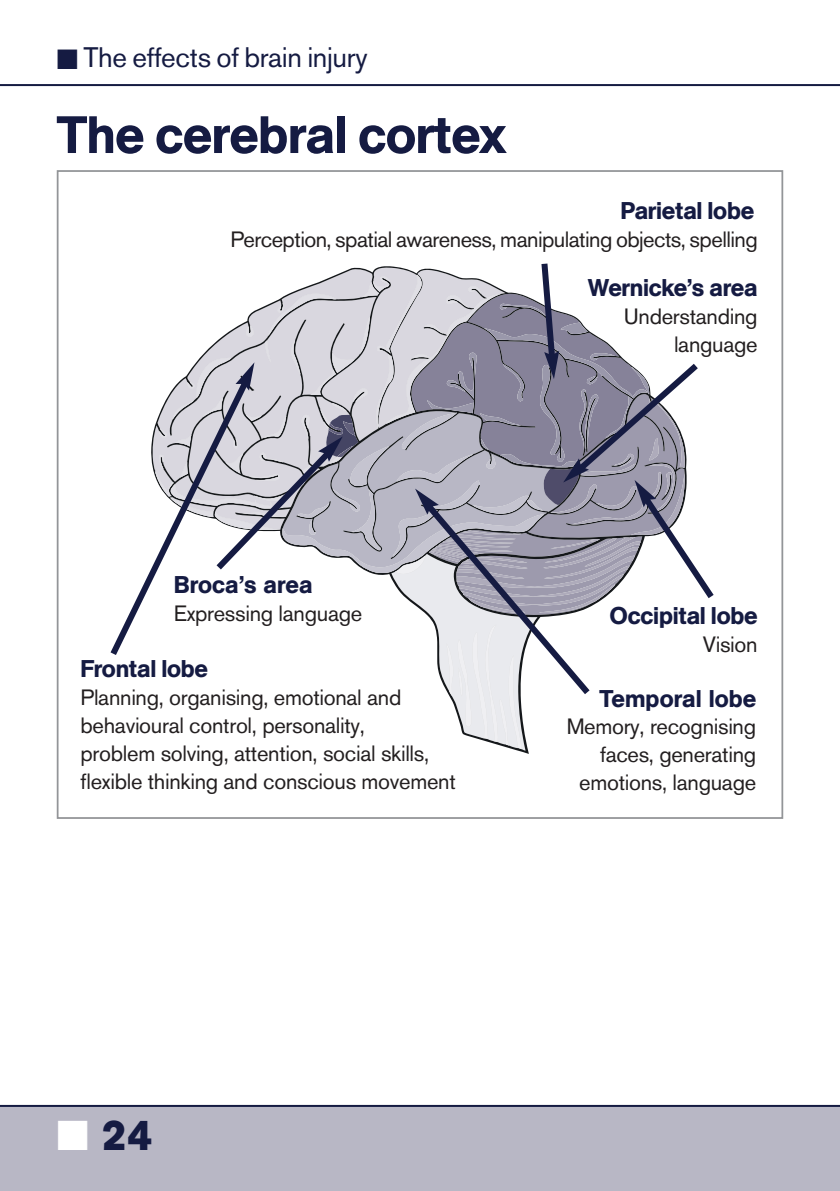
<style>
.page{position:relative;width:840px;height:1191px;background:#fff}
.page>*{position:absolute;margin:0;border:0;box-sizing:border-box;transform-origin:0 0}
.t1{font:500 52px "AG Book BQ";letter-spacing:-.01em;color:#151b42}
.t2{font:700 42px "AG Book BQ";color:#151b42}
.t3{font:28px "Akzidenz Grotesk BE";letter-spacing:-.01em;color:#151b42}
.t4{font:500 24px "AG Book BQ";letter-spacing:-.01em;color:#151b42}
.t5{font:22px/28px "Akzidenz Grotesk BE";letter-spacing:-.015em;color:#231f20}
.s1{color:#fff}
</style>
<div class="page">
<div style="left:0;top:1106px;width:839px;height:85px;background:#b8b7c5"></div>
<hr style="left:0;top:84px;width:839px;height:2px;background:#151b42">
<hr style="left:0;top:1105px;width:839px;height:2px;background:#151b42">
<svg style="left:186px;top:275px;width:205px;height:140px;fill:#d9d7df"></svg>
<svg style="left:282px;top:412px;width:109px;height:161px;background:#b6b5c1"></svg>
<svg style="left:110px;top:376px;width:142px;height:279px"></svg>
<svg style="left:235px;top:362px;width:19px;height:28px"></svg>
<svg style="left:210px;top:415px;width:148px;height:161px"></svg>
<svg style="left:391px;top:263px;width:323px;height:487px"></svg>
<p class="t3" style="left:57px;top:47px;width:312px">■ The effects of brain injury</p>
<p class="t1" style="left:57px;top:114px;width:451px">The cerebral cortex</p>
<p class="t4" style="left:620px;top:201px;width:135px">Parietal lobe</p>
<p class="t5" style="left:230px;top:227px;width:528px">Perception, spatial awareness, manipulating objects, spelling</p>
<p class="t4" style="left:174px;top:574px;width:140px">Broca’s area</p>
<p class="t5" style="left:174px;top:601px;width:190px">Expressing language</p>
<p class="t4" style="left:80px;top:659px;width:129px">Frontal lobe</p>
<p class="t5" style="left:80px;top:685px;width:322px">Planning, organising, emotional and behavioural control, personality,</p>
<p class="t5" style="left:80px;top:741px;width:376px">problem solving, attention, social skills, flexible thinking and conscious movement</p>
<p class="t4" style="left:587px;top:278px;width:171px">Wernicke’s area</p>
<p class="t5" style="left:623px;top:305px;width:135px">Understanding</p>
<p class="t5" style="left:673px;top:333px;width:85px">language</p>
<p class="t4" style="left:609px;top:606px;width:149px">Occipital lobe</p>
<p class="t5" style="left:702px;top:632px;width:56px">Vision</p>
<p class="t4" style="left:599px;top:689px;width:158px">Temporal lobe</p>
<p class="t5" style="left:566px;top:715px;width:191px">Memory, recognising</p>
<p class="t5" style="left:579px;top:743px;width:178px;text-align:right">faces, generating emotions, language</p>
<p class="t2" style="left:57px;top:1118px;width:97px"><span class="s1">■</span> 24</p>
</div>
